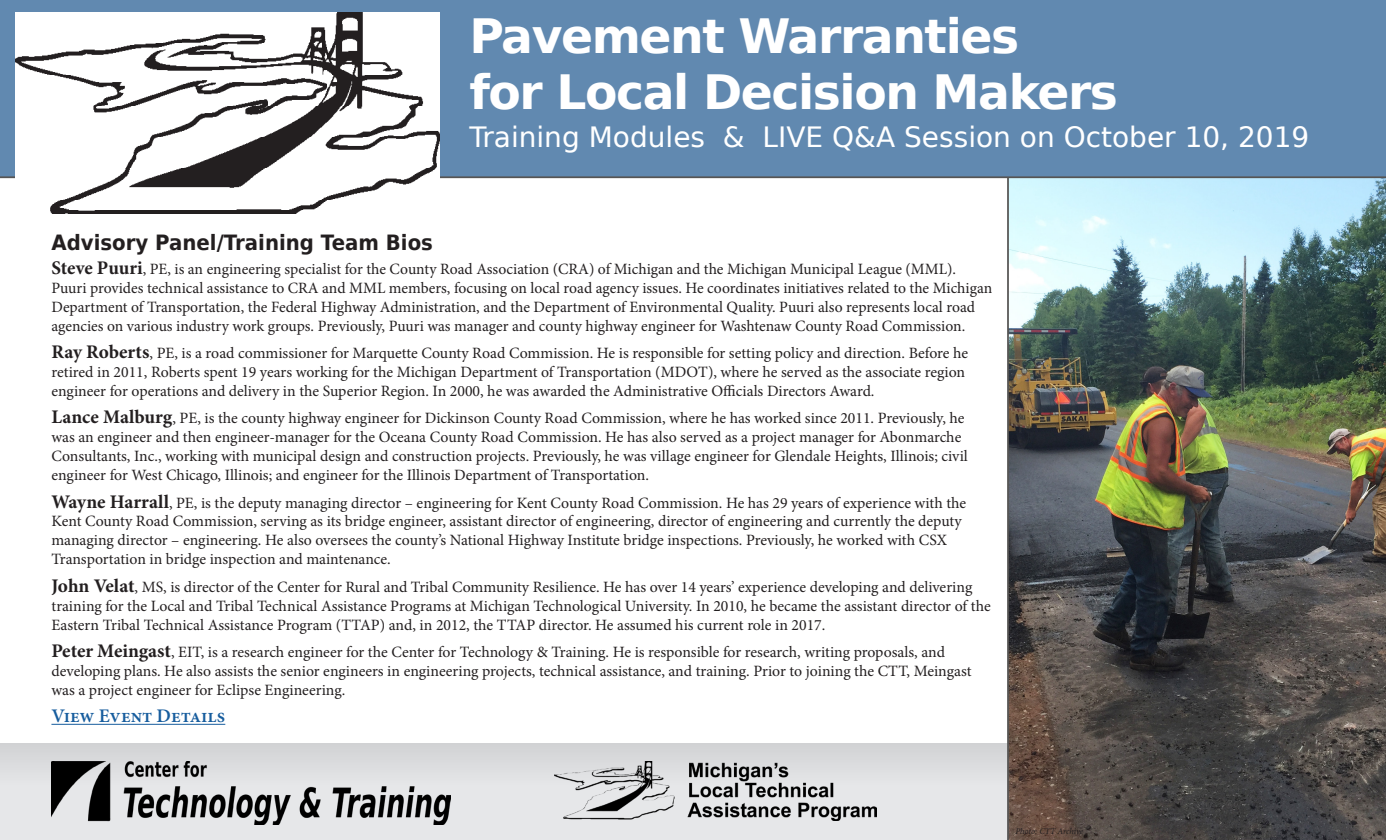
<style>
.page{position:relative;width:1386px;height:840px;background:#fff}
.page>*{position:absolute;margin:0;border:0;box-sizing:border-box;transform-origin:0 0}
.t1{font:700 47.25px/56.7px "Bitstream Vera Sans";letter-spacing:-.03em;color:#fff}
.t2{font:28px "Bitstream Vera Sans";color:#fff}
.t3{font:700 21px "Bitstream Vera Sans";color:#231f20;scale:.94 1}
.t4{font:600 19.25px "Minion Pro";color:#175d9e}
.t5{font:15.75px/18.9px "Minion Pro";letter-spacing:-.005em;color:#231f20}
.t6{font:italic 8.75px "Minion Pro";letter-spacing:-.01em;color:#231f20}
.s1{font-weight:700;font-size:19.25px}
</style>
<div class="page">
<div style="left:0;top:746px;width:1007px;height:94px;background:#e6e7e9"></div>
<div style="left:0;top:744px;width:1007px;height:42px;background:#d7d8da"></div>
<img style="left:51px;top:761px;width:400px;height:63px">
<img style="left:1007px;top:179px;width:379px;height:661px">
<div style="left:0;top:0;width:1386px;height:179px;background:#6189b0"></div>
<img style="left:555px;top:761px;width:322px;height:60px">
<img style="left:16px;top:13px;width:423px;height:200px">
<hr style="left:51px;top:724px;width:174px;height:1px;background:#175d9e">
<h1 class="t1" style="left:469px;top:8px;width:650px">Pavement Warranties<br>for Local Decision Makers</h1>
<h2 class="t2" style="left:469px;top:121px;width:841px">Training Modules &amp; LIVE Q&amp;A Session on October 10, 2019</h2>
<h3 class="t3" style="left:51px;top:230px;width:407px">Advisory Panel/Training Team Bios</h3>
<p class="t5" style="left:51px;top:259px;width:942px"><span class="s1">Steve Puuri</span>, PE, is an engineering specialist for the County Road Association (CRA) of Michigan and the Michigan Municipal League (MML).<br>Puuri provides technical assistance to CRA and MML members, focusing on local road agency issues. He coordinates initiatives related to the Michigan Department of Transportation, the Federal Highway Administration, and the Department of Environmental Quality. Puuri also represents local road agencies on various industry work groups. Previously, Puuri was manager and county highway engineer for Washtenaw County Road Commission.</p>
<p class="t5" style="left:51px;top:344px;width:918px"><span class="s1">Ray Roberts</span>, PE, is a road commissioner for Marquette County Road Commission. He is responsible for setting policy and direction. Before he retired in 2011, Roberts spent 19 years working for the Michigan Department of Transportation (MDOT), where he served as the associate region engineer for operations and delivery in the Superior Region. In 2000, he was awarded the Administrative Officials Directors Award.</p>
<p class="t5" style="left:51px;top:409px;width:918px"><span class="s1">Lance Malburg</span>, PE, is the county highway engineer for Dickinson County Road Commission, where he has worked since 2011. Previously, he was an engineer and then engineer-manager for the Oceana County Road Commission. He has also served as a project manager for Abonmarche Consultants, Inc., working with municipal design and construction projects. Previously, he was village engineer for Glendale Heights, Illinois; civil engineer for West Chicago, Illinois; and engineer for the Illinois Department of Transportation.</p>
<p class="t5" style="left:51px;top:493px;width:916px"><span class="s1">Wayne Harrall</span>, PE, is the deputy managing director – engineering for Kent County Road Commission. He has 29 years of experience with the Kent County Road Commission, serving as its bridge engineer, assistant director of engineering, director of engineering and currently the deputy managing director – engineering. He also oversees the county’s National Highway Institute bridge inspections. Previously, he worked with CSX Transportation in bridge inspection and maintenance.</p>
<p class="t5" style="left:51px;top:577px;width:941px"><span class="s1">John Velat</span>, MS, is director of the Center for Rural and Tribal Community Resilience. He has over 14 years’ experience developing and delivering training for the Local and Tribal Technical Assistance Programs at Michigan Technological University. In 2010, he became the assistant director of the<br>Eastern Tribal Technical Assistance Program (TTAP) and, in 2012, the TTAP director. He assumed his current role in 2017.</p>
<p class="t5" style="left:51px;top:643px;width:922px"><span class="s1">Peter Meingast</span>, EIT, is a research engineer for the Center for Technology &amp; Training. He is responsible for research, writing proposals, and developing plans. He also assists the senior engineers in engineering projects, technical assistance, and training. Prior to joining the CTT, Meingast was a project engineer for Eclipse Engineering.</p>
<p class="t4" style="left:51px;top:703px;width:175px">View Event Details</p>
<p class="t6" style="left:1015px;top:826px;width:70px">Photo: CTT Archive</p>
</div>
